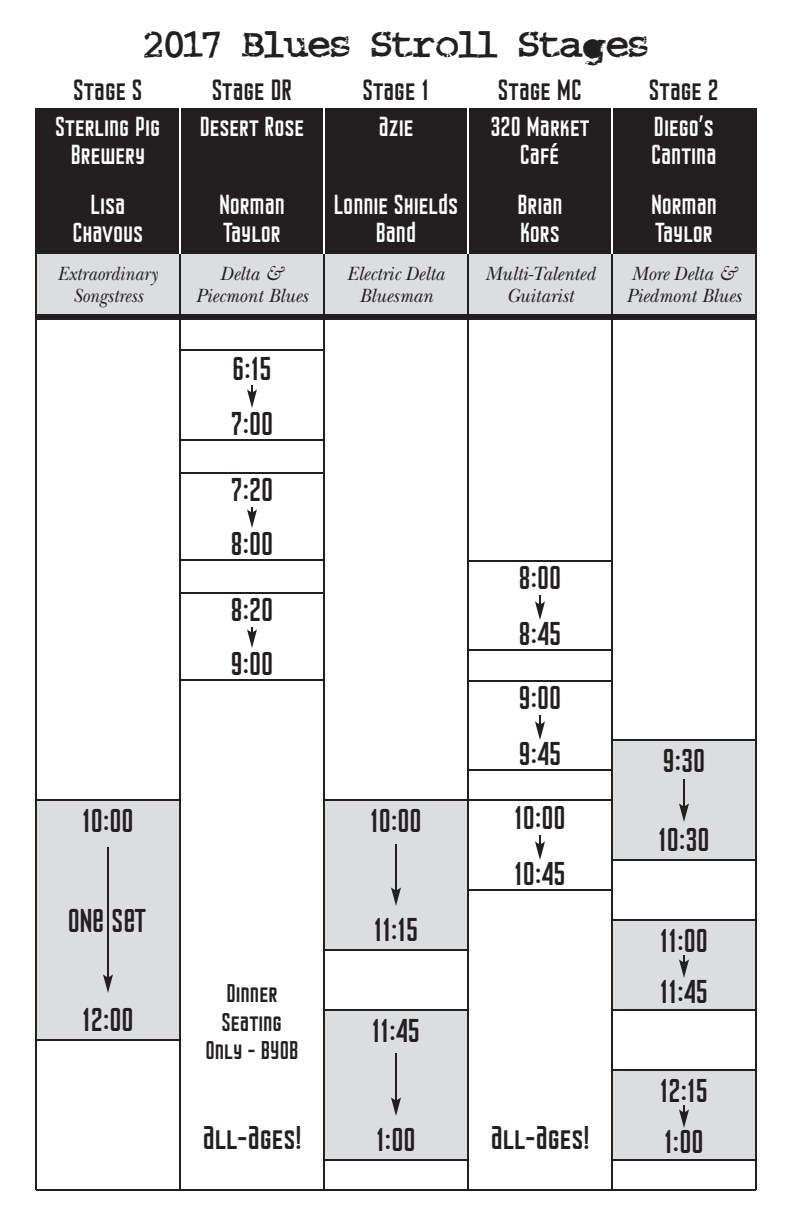
<style>
.page{position:relative;width:792px;height:1224px;background:#fff}
.page>*{position:absolute;margin:0;border:0;box-sizing:border-box;transform-origin:0 0}
.t1{font:46px "Crud Font";color:#231f20}
.t2{font:36px/56px "Nicotine Jazz";color:#231f20}
.t3{font:32px "Nicotine Jazz";color:#231f20}
.t4{font:30px/28px "Nicotine Jazz";color:#fff;text-align:center}
.t5{font:28px/28.6px "Nicotine Jazz";color:#231f20;text-align:center}
.t6{font:italic 20px/22px "New Baskerville";color:#231f20;text-align:center;scale:.95 1}
.t7{font:italic 20px/22px "New Baskerville";color:#231f20;text-align:center;scale:.9 1}
</style>
<div class="page">
<div style="left:324px;top:800px;width:144px;height:150px;background:#dcdddf"></div>
<div style="left:36px;top:254px;width:720px;height:60px;background:#dcdddf"></div>
<div style="left:36px;top:108px;width:720px;height:146px;background:#231f20"></div>
<div style="left:36px;top:800px;width:144px;height:240px;background:#dcdddf"></div>
<hr style="left:36px;top:799px;width:144px;height:2px;background:#231f20">
<hr style="left:179px;top:80px;width:2px;height:174px;background:#fff">
<hr style="left:323px;top:80px;width:2px;height:174px;background:#fff">
<hr style="left:467px;top:80px;width:2px;height:174px;background:#fff">
<hr style="left:611px;top:80px;width:2px;height:174px;background:#fff">
<hr style="left:107px;top:847px;width:2px;height:131px;background:#231f20">
<svg style="left:103px;top:975px;width:10px;height:18px"></svg>
<hr style="left:395px;top:844px;width:2px;height:47px;background:#231f20">
<svg style="left:391px;top:888px;width:10px;height:18px"></svg>
<hr style="left:324px;top:949px;width:144px;height:2px;background:#231f20">
<hr style="left:468px;top:649px;width:144px;height:2px;background:#231f20">
<hr style="left:468px;top:560px;width:144px;height:2px;background:#231f20">
<svg style="left:535px;top:595px;width:10px;height:25px"></svg>
<hr style="left:468px;top:769px;width:144px;height:2px;background:#231f20">
<hr style="left:468px;top:680px;width:144px;height:2px;background:#231f20">
<svg style="left:535px;top:715px;width:10px;height:25px"></svg>
<hr style="left:468px;top:889px;width:144px;height:2px;background:#231f20">
<hr style="left:468px;top:799px;width:144px;height:2px;background:#231f20">
<svg style="left:535px;top:835px;width:10px;height:25px"></svg>
<div style="left:612px;top:740px;width:144px;height:120px;background:#dcdddf"></div>
<hr style="left:612px;top:859px;width:144px;height:2px;background:#231f20">
<hr style="left:612px;top:739px;width:144px;height:2px;background:#231f20">
<hr style="left:683px;top:779px;width:2px;height:28px;background:#231f20">
<svg style="left:679px;top:804px;width:10px;height:18px"></svg>
<div style="left:612px;top:920px;width:144px;height:90px;background:#dcdddf"></div>
<hr style="left:612px;top:1009px;width:144px;height:2px;background:#231f20">
<hr style="left:612px;top:919px;width:144px;height:2px;background:#231f20">
<svg style="left:679px;top:955px;width:10px;height:23px"></svg>
<svg style="left:247px;top:385px;width:10px;height:23px"></svg>
<div style="left:612px;top:1070px;width:144px;height:90px;background:#dcdddf"></div>
<hr style="left:612px;top:1159px;width:144px;height:2px;background:#231f20">
<hr style="left:612px;top:1069px;width:144px;height:2px;background:#231f20">
<svg style="left:679px;top:1105px;width:10px;height:23px"></svg>
<hr style="left:36px;top:1039px;width:144px;height:2px;background:#231f20">
<hr style="left:36px;top:1189px;width:720px;height:2px;background:#231f20">
<div style="left:36px;top:314px;width:720px;height:6px;background:#231f20"></div>
<hr style="left:180px;top:439px;width:144px;height:2px;background:#231f20">
<hr style="left:180px;top:349px;width:144px;height:2px;background:#231f20">
<div style="left:324px;top:1010px;width:144px;height:150px;background:#dcdddf"></div>
<hr style="left:180px;top:559px;width:144px;height:2px;background:#231f20">
<hr style="left:180px;top:472px;width:144px;height:2px;background:#231f20">
<hr style="left:324px;top:799px;width:144px;height:2px;background:#231f20">
<hr style="left:395px;top:1053px;width:2px;height:48px;background:#231f20">
<svg style="left:391px;top:1098px;width:10px;height:18px"></svg>
<hr style="left:324px;top:1159px;width:144px;height:2px;background:#231f20">
<hr style="left:324px;top:1009px;width:144px;height:2px;background:#231f20">
<svg style="left:247px;top:507px;width:10px;height:21px"></svg>
<hr style="left:180px;top:679px;width:144px;height:2px;background:#231f20">
<hr style="left:180px;top:592px;width:144px;height:2px;background:#231f20">
<svg style="left:247px;top:627px;width:10px;height:21px"></svg>
<hr style="left:611px;top:254px;width:2px;height:936px;background:#231f20">
<hr style="left:755px;top:108px;width:2px;height:1082px;background:#231f20">
<hr style="left:179px;top:254px;width:2px;height:936px;background:#231f20">
<hr style="left:35px;top:108px;width:2px;height:1082px;background:#231f20">
<hr style="left:467px;top:254px;width:2px;height:936px;background:#231f20">
<hr style="left:323px;top:254px;width:2px;height:936px;background:#231f20">
<p class="t1" style="left:144px;top:15px;width:506px">2017 Blues Stroll Stages</p>
<p class="t3" style="left:74px;top:79px;width:70px">Stage S</p>
<p class="t4" style="left:56px;top:115px;width:106px">Sterling Pig<br>Brewery</p>
<p class="t4" style="left:73px;top:193px;width:72px">Lisa<br>Chavous</p>
<p class="t3" style="left:212px;top:79px;width:81px">Stage DR</p>
<p class="t3" style="left:363px;top:79px;width:68px">Stage 1</p>
<p class="t3" style="left:498px;top:79px;width:85px">Stage MC</p>
<p class="t3" style="left:649px;top:79px;width:71px">Stage 2</p>
<p class="t4" style="left:200px;top:115px;width:106px">Desert Rose</p>
<p class="t4" style="left:219px;top:193px;width:67px;text-align:left">Norman<br>Taylor</p>
<p class="t4" style="left:378px;top:115px;width:37px">Azie</p>
<p class="t4" style="left:334px;top:193px;width:126px">Lonnie Shields<br>Band</p>
<p class="t4" style="left:491px;top:115px;width:100px">320 Market<br>Café</p>
<p class="t4" style="left:517px;top:193px;width:47px;text-align:left">Brian<br>Kors</p>
<p class="t4" style="left:652px;top:115px;width:66px;text-align:left">Diego’s<br>Cantina</p>
<p class="t4" style="left:651px;top:193px;width:67px;text-align:left">Norman<br>Taylor</p>
<p class="t7" style="left:58px;top:262px;width:112px">Extraordinary<br>Songstress</p>
<p class="t6" style="left:196px;top:262px;width:120px">Delta &amp;<br>Piecmont Blues</p>
<p class="t6" style="left:348px;top:262px;width:104px">Electric Delta<br>Bluesman</p>
<p class="t6" style="left:485px;top:262px;width:118px">Multi-Talented<br>Guitarist</p>
<p class="t6" style="left:627px;top:262px;width:122px;text-align:left">More Delta &amp;<br>Piedmont Blues</p>
<p class="t2" style="left:231px;top:344px;width:44px;line-height:55px">6:15<br>7:00</p>
<p class="t2" style="left:82px;top:796px;width:53px">10:00</p>
<p class="t2" style="left:68px;top:896px;width:80px">ONE SET</p>
<p class="t2" style="left:82px;top:995px;width:53px">12:00</p>
<p class="t2" style="left:231px;top:466px;width:44px;line-height:54px">7:20<br>8:00</p>
<p class="t2" style="left:231px;top:586px;width:44px;line-height:54px">8:20<br>9:00</p>
<p class="t5" style="left:206px;top:982px;width:94px">Dinner<br>Seating<br>Only - BYOB</p>
<p class="t2" style="left:370px;top:796px;width:53px">10:00</p>
<p class="t2" style="left:374px;top:905px;width:46px">11:15</p>
<p class="t2" style="left:372px;top:1006px;width:50px">11:45</p>
<p class="t2" style="left:519px;top:553px;width:44px">8:00<br>8:45</p>
<p class="t2" style="left:519px;top:673px;width:44px">9:00<br>9:45</p>
<p class="t2" style="left:514px;top:793px;width:53px">10:00<br>10:45</p>
<p class="t2" style="left:202px;top:1113px;width:101px">All-Ages!</p>
<p class="t2" style="left:490px;top:1113px;width:101px">All-Ages!</p>
<p class="t2" style="left:376px;top:1115px;width:41px">1:00</p>
<p class="t2" style="left:658px;top:724px;width:53px;line-height:79px">9:30<br>10:30</p>
<p class="t2" style="left:660px;top:918px;width:50px;line-height:51px">11:00<br>11:45</p>
<p class="t2" style="left:660px;top:1068px;width:50px;line-height:51px">12:15<br>1:00</p>
</div>
